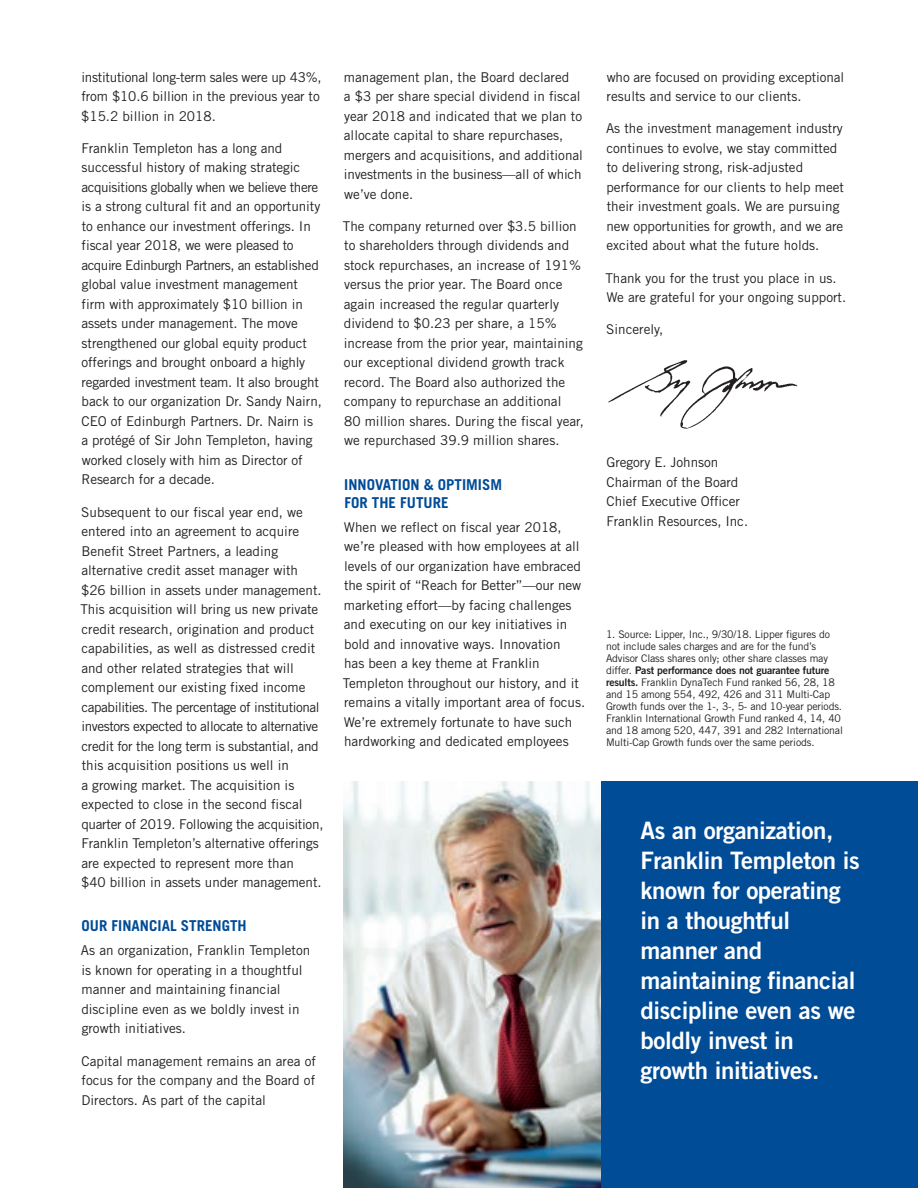
<style>
.page{position:relative;width:918px;height:1188px;background:#fff}
.page>*{position:absolute;margin:0;border:0;box-sizing:border-box;transform-origin:0 0}
.t1{font:24px/30px "Trade Gothic LT Std Bd 2";letter-spacing:-.015em;color:#fff}
.t2{font:700 15px/18px "Trade Gothic LT Std";color:#004c97}
.t3{font:13.5px/19.5px "Trade Gothic LT Std";color:#231f20}
.t4{font:10.5px/12px "Trade Gothic LT Std";letter-spacing:-.015em;color:#231f20}
.t5{font:10.5px "Trade Gothic LT Std Bd 2";letter-spacing:-.015em;color:#231f20}
.s1{font-family:"Trade Gothic LT Std"}
.s2{font-family:"Trade Gothic LT Std Bd 2"}
</style>
<div class="page">
<img style="left:608px;top:360px;width:190px;height:69px">
<div style="left:600px;top:781px;width:318px;height:407px;background:#004c97"></div>
<img style="left:344px;top:781px;width:256px;height:407px">
<p class="t3" style="left:81px;top:67px;width:242px">institutional long-term sales were up 43%, from $10.6 billion in the previous year to $15.2 billion in 2018.</p>
<p class="t3" style="left:81px;top:138px;width:242px">Franklin Templeton has a long and successful history of making strategic acquisitions globally when we believe there is a strong cultural fit and an opportunity to enhance our investment offerings. In fiscal year 2018, we were pleased to acquire Edinburgh Partners, an established global value investment management firm with approximately $10 billion in assets under management. The move strengthened our global equity product offerings and brought onboard a highly regarded investment team. It also brought back to our organization Dr. Sandy Nairn, CEO of Edinburgh Partners. Dr. Nairn is a protégé of Sir John Templeton, having worked closely with him as Director of Research for a decade.</p>
<p class="t3" style="left:80px;top:502px;width:245px">Subsequent to our fiscal year end, we entered into an agreement to acquire Benefit Street Partners, a leading alternative credit asset manager with $26 billion in assets under management.<br>This acquisition will bring us new private credit research, origination and product capabilities, as well as distressed credit and other related strategies that will complement our existing fixed income capabilities. The percentage of institutional investors expected to allocate to alternative credit for the long term is substantial, and this acquisition positions us well in<br>a growing market. The acquisition is expected to close in the second fiscal quarter of 2019. Following the acquisition, Franklin Templeton’s alternative offerings are expected to represent more than<br>$40 billion in assets under management.</p>
<p class="t2" style="left:82px;top:917px;width:167px">OUR FINANCIAL STRENGTH</p>
<p class="t3" style="left:81px;top:941px;width:231px">As an organization, Franklin Templeton is known for operating in a thoughtful manner and maintaining financial discipline even as we boldly invest in growth initiatives.</p>
<p class="t3" style="left:81px;top:1051px;width:236px;text-align:justify">Capital management remains an area of focus for the company and the Board of Directors. As part of the capital</p>
<p class="t3" style="left:344px;top:67px;width:241px">management plan, the Board declared<br>a $3 per share special dividend in fiscal year 2018 and indicated that we plan to allocate capital to share repurchases, mergers and acquisitions, and additional investments in the business—all of which we’ve done.</p>
<p class="t3" style="left:343px;top:216px;width:243px">The company returned over $3.5 billion to shareholders through dividends and stock repurchases, an increase of 191% versus the prior year. The Board once again increased the regular quarterly dividend to $0.23 per share, a 15% increase from the prior year, maintaining our exceptional dividend growth track record. The Board also authorized the company to repurchase an additional<br>80 million shares. During the fiscal year, we repurchased 39.9 million shares.</p>
<p class="t2" style="left:344px;top:475px;width:159px">INNOVATION &amp; OPTIMISM<br>FOR THE FUTURE</p>
<p class="t3" style="left:343px;top:517px;width:244px">When we reflect on fiscal year 2018, we’re pleased with how employees at all levels of our organization have embraced the spirit of “Reach for Better”—our new marketing effort—by facing challenges and executing on our key initiatives in bold and innovative ways. Innovation<br>has been a key theme at Franklin Templeton throughout our history, and it remains a vitally important area of focus.<br>We’re extremely fortunate to have such hardworking and dedicated employees</p>
<p class="t3" style="left:607px;top:67px;width:239px">who are focused on providing exceptional results and service to our clients.</p>
<p class="t3" style="left:606px;top:119px;width:240px">As the investment management industry continues to evolve, we stay committed to delivering strong, risk-adjusted performance for our clients to help meet their investment goals. We are pursuing new opportunities for growth, and we are excited about what the future holds.</p>
<p class="t3" style="left:605px;top:268px;width:242px">Thank you for the trust you place in us.<br>We are grateful for your ongoing support.</p>
<p class="t3" style="left:606px;top:320px;width:59px">Sincerely,</p>
<p class="t3" style="left:606px;top:453px;width:143px">Gregory E. Johnson<br>Chairman of the Board<br>Chief Executive Officer<br>Franklin Resources, Inc.</p>
<p class="t4" style="left:606px;top:628px;width:225px">1. Source: Lipper, Inc., 9/30/18. Lipper figures do not include sales charges and are for the fund’s<br>Advisor Class shares only; other share classes may</p>
<p class="t5" style="left:606px;top:663px;width:225px"><span class="s1">differ.</span> Past performance does not guarantee future</p>
<p class="t4" style="left:606px;top:676px;width:238px"><span class="s2">results.</span> Franklin DynaTech Fund ranked 56, 28, 18 and 15 among 554, 492, 426 and 311 Multi-Cap Growth funds over the 1-, 3-, 5- and 10-year periods.<br>Franklin International Growth Fund ranked 4, 14, 40 and 18 among 520, 447, 391 and 282 International Multi-Cap Growth funds over the same periods.</p>
<h1 class="t1" style="left:641px;top:815px;width:221px">As an organization,<br>Franklin Templeton is known for operating in a thoughtful manner and maintaining financial discipline even as we boldly invest in growth initiatives.</h1>
</div>
